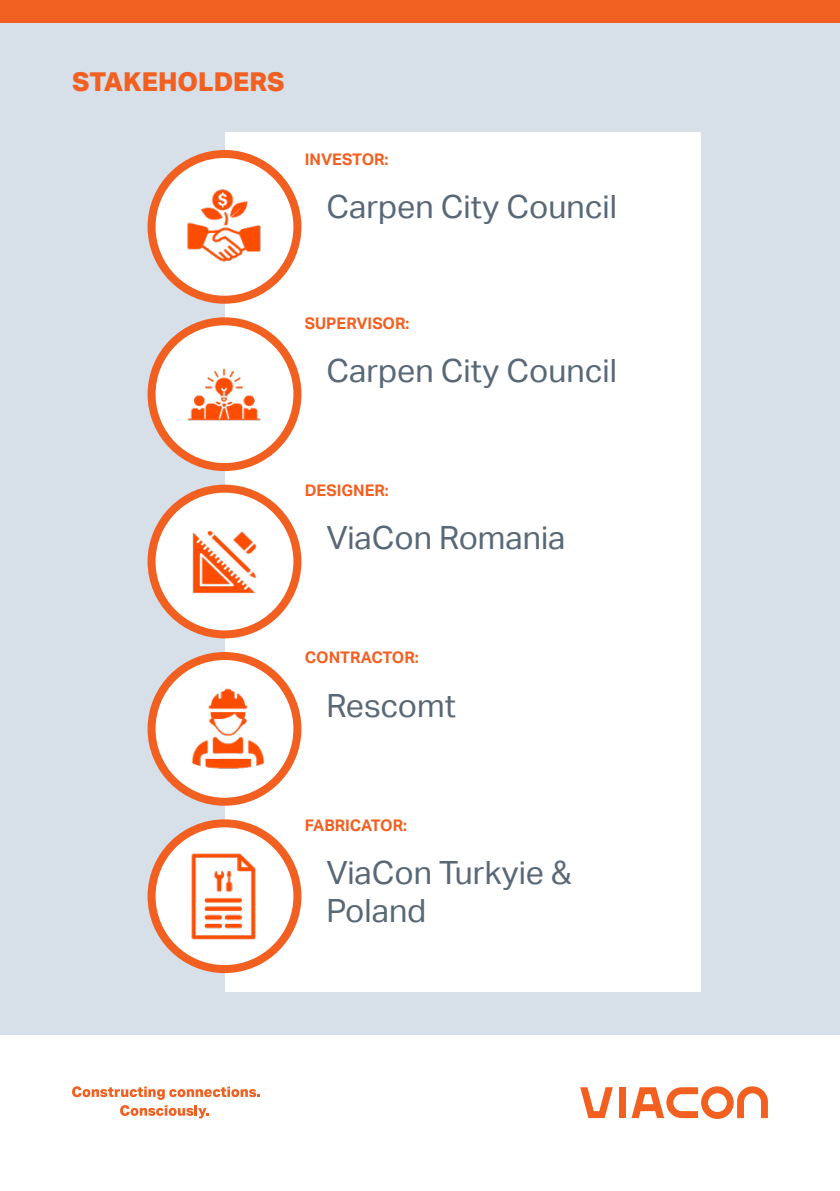
<style>
.page{position:relative;width:840px;height:1191px;background:#fff}
.page>*{position:absolute;margin:0;border:0;box-sizing:border-box;transform-origin:0 0}
.t1{font:32px/38.4px "Aktiv Grotesk";color:#586876}
.t2{font:800 26px "Aktiv Grotesk";color:#f26021}
.t3{font:700 16px "Aktiv Grotesk";color:#f26021}
</style>
<div class="page">
<div style="left:0;top:0;width:839px;height:1035px;background:#d7dfe9"></div>
<div style="left:0;top:0;width:839px;height:23px;background:#f26021"></div>
<div style="left:618px;top:1087px;width:7px;height:31px;background:#f26021"></div>
<svg style="left:580px;top:1087px;width:32px;height:31px"></svg>
<svg style="left:631px;top:1086px;width:136px;height:33px"></svg>
<svg style="left:72px;top:1086px;width:187px;height:13px"></svg>
<svg style="left:120px;top:1105px;width:88px;height:13px"></svg>
<div style="left:225px;top:132px;width:475px;height:859px;background:#fff"></div>
<svg style="left:151px;top:321px;width:146px;height:146px;fill:#fff"></svg>
<div style="left:147px;top:317px;width:154px;height:154px;border:8px solid #f26021;border-radius:50%"></div>
<svg style="left:151px;top:154px;width:146px;height:146px;fill:#fff"></svg>
<div style="left:147px;top:150px;width:154px;height:154px;border:8px solid #f26021;border-radius:50%"></div>
<div style="left:151px;top:488px;width:146px;height:146px;background:#fff;border-radius:50%"></div>
<div style="left:147px;top:484px;width:154px;height:154px;border:8px solid #f26021;border-radius:50%"></div>
<svg style="left:151px;top:656px;width:146px;height:145px;fill:#fff"></svg>
<div style="left:147px;top:652px;width:154px;height:153px;border:8px solid #f26021;border-radius:50%"></div>
<svg style="left:151px;top:823px;width:146px;height:146px"></svg>
<div style="left:147px;top:819px;width:154px;height:154px;border:8px solid #f26021;border-radius:50%"></div>
<img style="left:178px;top:180px;width:91px;height:90px">
<img style="left:178px;top:349px;width:91px;height:90px">
<img style="left:192px;top:530px;width:65px;height:64px">
<img style="left:178px;top:679px;width:99px;height:99px">
<img style="left:170px;top:843px;width:107px;height:106px">
<p class="t2" style="left:72px;top:66px;width:214px">STAKEHOLDERS</p>
<p class="t3" style="left:304px;top:150px;width:85px">INVESTOR:</p>
<p class="t1" style="left:326px;top:187px;width:292px">Carpen City Council</p>
<p class="t3" style="left:304px;top:314px;width:106px">SUPERVISOR:</p>
<p class="t1" style="left:326px;top:351px;width:292px">Carpen City Council</p>
<p class="t3" style="left:304px;top:481px;width:85px">DESIGNER:</p>
<p class="t1" style="left:326px;top:519px;width:240px">ViaCon Romania</p>
<p class="t3" style="left:304px;top:648px;width:115px">CONTRACTOR:</p>
<p class="t1" style="left:326px;top:686px;width:131px">Rescomt</p>
<p class="t3" style="left:304px;top:816px;width:104px">FABRICATOR:</p>
<p class="t1" style="left:326px;top:853px;width:247px">ViaCon Turkyie &amp;<br>Poland</p>
</div>
